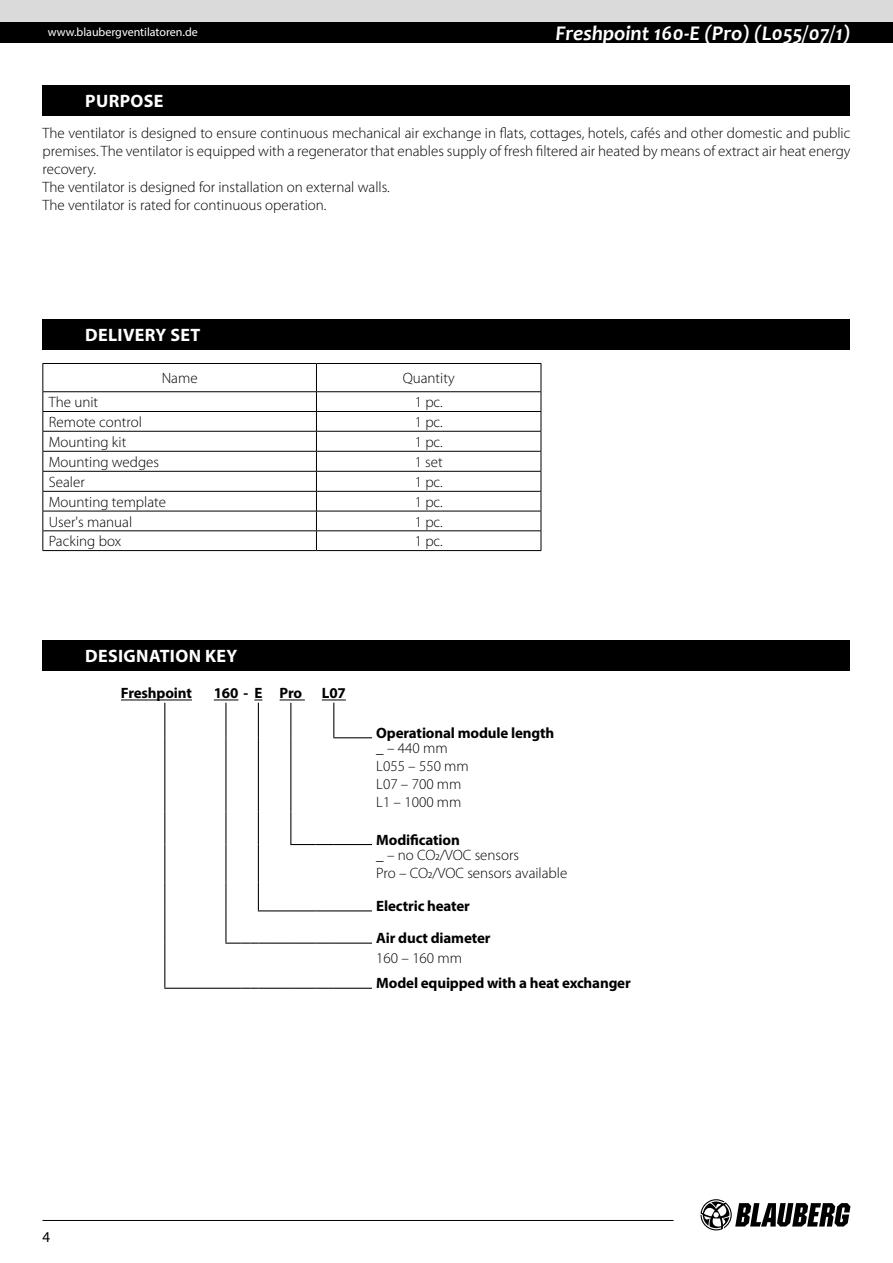
<style>
.page{position:relative;width:893px;height:1263px;background:#fff}
.page>*{position:absolute;margin:0;border:0;box-sizing:border-box;transform-origin:0 0}
.t1{font:italic 700 21px "Candara";color:#fff}
.t2{font:700 18px "Myriad Pro";letter-spacing:.02em;color:#fff}
.t3{font:300 15px/18px "Myriad Pro";color:#000}
.t4{font:700 15px/32.2px "Myriad Pro";letter-spacing:-.01em;color:#000}
.t5{font:15px "Myriad Pro";color:#000}
.t6{font:12px "Myriad Pro";color:#fff}
</style>
<div class="page">
<div style="left:0;top:21px;width:893px;height:22px;background:#000"></div>
<svg style="left:700px;top:1199px;width:150px;height:31px"></svg>
<hr style="left:43px;top:1220px;width:631px;height:1px;background:#000">
<div style="left:0;top:0;width:893px;height:21px;background:#dadada"></div>
<hr style="left:290px;top:703px;width:1px;height:35px;background:#000">
<hr style="left:290px;top:738px;width:1px;height:73px;background:#000">
<hr style="left:290px;top:811px;width:1px;height:33px;background:#000">
<svg style="left:290px;top:844px;width:82px;height:1px"></svg>
<hr style="left:258px;top:703px;width:1px;height:35px;background:#000">
<hr style="left:258px;top:738px;width:1px;height:73px;background:#000">
<hr style="left:258px;top:811px;width:1px;height:33px;background:#000">
<hr style="left:258px;top:844px;width:1px;height:38px;background:#000">
<hr style="left:225px;top:703px;width:1px;height:35px;background:#000">
<hr style="left:225px;top:738px;width:1px;height:73px;background:#000">
<hr style="left:225px;top:811px;width:1px;height:33px;background:#000">
<hr style="left:225px;top:844px;width:1px;height:38px;background:#000">
<svg style="left:225px;top:882px;width:1px;height:29px"></svg>
<hr style="left:225px;top:911px;width:1px;height:31px;background:#000">
<svg style="left:225px;top:942px;width:41px;height:2px"></svg>
<hr style="left:266px;top:942px;width:25px;height:2px;background:#000">
<hr style="left:291px;top:942px;width:25px;height:2px;background:#000">
<svg style="left:316px;top:942px;width:36px;height:2px"></svg>
<hr style="left:352px;top:942px;width:20px;height:2px;background:#000">
<hr style="left:164px;top:703px;width:1px;height:35px;background:#000">
<hr style="left:164px;top:738px;width:1px;height:73px;background:#000">
<hr style="left:164px;top:811px;width:1px;height:33px;background:#000">
<hr style="left:164px;top:844px;width:1px;height:38px;background:#000">
<svg style="left:164px;top:882px;width:1px;height:29px"></svg>
<hr style="left:164px;top:911px;width:1px;height:32px;background:#000">
<svg style="left:164px;top:943px;width:1px;height:45px"></svg>
<hr style="left:164px;top:988px;width:47px;height:1px;background:#000">
<svg style="left:211px;top:988px;width:161px;height:1px"></svg>
<hr style="left:333px;top:703px;width:1px;height:34px;background:#000">
<svg style="left:333px;top:737px;width:39px;height:1px"></svg>
<svg style="left:258px;top:882px;width:114px;height:29px"></svg>
<hr style="left:121px;top:700px;width:71px;height:1px;background:#000">
<svg style="left:214px;top:700px;width:24px;height:1px"></svg>
<svg style="left:280px;top:700px;width:25px;height:1px"></svg>
<svg style="left:322px;top:700px;width:24px;height:1px"></svg>
<hr style="left:43px;top:363px;width:273px;height:1px;background:#000">
<hr style="left:316px;top:363px;width:225px;height:1px;background:#000">
<hr style="left:43px;top:391px;width:273px;height:1px;background:#000">
<hr style="left:316px;top:391px;width:225px;height:1px;background:#000">
<hr style="left:43px;top:411px;width:273px;height:1px;background:#000">
<hr style="left:316px;top:411px;width:225px;height:1px;background:#000">
<hr style="left:43px;top:431px;width:273px;height:1px;background:#000">
<hr style="left:316px;top:431px;width:225px;height:1px;background:#000">
<hr style="left:43px;top:451px;width:273px;height:1px;background:#000">
<hr style="left:316px;top:451px;width:225px;height:1px;background:#000">
<hr style="left:43px;top:471px;width:273px;height:1px;background:#000">
<hr style="left:316px;top:471px;width:225px;height:1px;background:#000">
<hr style="left:43px;top:491px;width:273px;height:1px;background:#000">
<hr style="left:316px;top:491px;width:225px;height:1px;background:#000">
<hr style="left:43px;top:511px;width:273px;height:1px;background:#000">
<hr style="left:316px;top:511px;width:225px;height:1px;background:#000">
<hr style="left:43px;top:530px;width:273px;height:1px;background:#000">
<svg style="left:43px;top:364px;width:1px;height:186px"></svg>
<hr style="left:316px;top:530px;width:225px;height:1px;background:#000">
<svg style="left:316px;top:364px;width:1px;height:186px"></svg>
<svg style="left:541px;top:364px;width:1px;height:186px"></svg>
<hr style="left:43px;top:550px;width:273px;height:1px;background:#000">
<hr style="left:316px;top:550px;width:225px;height:1px;background:#000">
<div style="left:43px;top:319px;width:807px;height:31px;background:#000"></div>
<div style="left:43px;top:640px;width:807px;height:31px;background:#000"></div>
<div style="left:43px;top:85px;width:807px;height:31px;background:#000"></div>
<p class="t6" style="left:48px;top:25px;width:152px">www.blaubergventilatoren.de</p>
<h1 class="t1" style="left:555px;top:20px;width:296px">Freshpoint 160-E (Pro) (L055/07/1)</h1>
<p class="t2" style="left:85px;top:89px;width:80px">PURPOSE</p>
<p class="t3" style="left:43px;top:124px;width:809px">The ventilator is designed to ensure continuous mechanical air exchange in flats, cottages, hotels, cafés and other domestic and public premises. The ventilator is equipped with a regenerator that enables supply of fresh filtered air heated by means of extract air heat energy recovery.<br>The ventilator is designed for installation on external walls.<br>The ventilator is rated for continuous operation.</p>
<p class="t2" style="left:85px;top:323px;width:117px">DELIVERY SET</p>
<p class="t3" style="left:162px;top:369px;width:37px">Name</p>
<p class="t3" style="left:403px;top:369px;width:54px">Quantity</p>
<p class="t3" style="left:49px;top:393px;width:51px">The unit</p>
<p class="t3" style="left:415px;top:393px;width:30px">1 pc.</p>
<p class="t3" style="left:49px;top:413px;width:95px">Remote control</p>
<p class="t3" style="left:415px;top:413px;width:30px">1 pc.</p>
<p class="t3" style="left:49px;top:433px;width:79px">Mounting kit</p>
<p class="t3" style="left:415px;top:433px;width:30px">1 pc.</p>
<p class="t3" style="left:49px;top:453px;width:112px">Mounting wedges</p>
<p class="t3" style="left:415px;top:453px;width:30px">1 set</p>
<p class="t3" style="left:49px;top:473px;width:37px">Sealer</p>
<p class="t3" style="left:415px;top:473px;width:30px">1 pc.</p>
<p class="t3" style="left:49px;top:493px;width:119px">Mounting template</p>
<p class="t3" style="left:415px;top:493px;width:30px">1 pc.</p>
<p class="t3" style="left:49px;top:513px;width:85px">User's manual</p>
<p class="t3" style="left:415px;top:513px;width:30px">1 pc.</p>
<p class="t3" style="left:49px;top:533px;width:74px">Packing box</p>
<p class="t3" style="left:415px;top:533px;width:30px">1 pc.</p>
<p class="t2" style="left:85px;top:644px;width:154px">DESIGNATION KEY</p>
<p class="t4" style="left:121px;top:677px;width:73px">Freshpoint</p>
<p class="t4" style="left:214px;top:677px;width:90px">160 - E Pro</p>
<p class="t4" style="left:322px;top:677px;width:26px">L07</p>
<p class="t4" style="left:376px;top:716px;width:179px">Operational module length</p>
<p class="t3" style="left:376px;top:739px;width:94px">_ – 440 mm<br>L055 – 550 mm<br>L07 – 700 mm<br>L1 – 1000 mm</p>
<p class="t4" style="left:376px;top:823px;width:85px">Modification</p>
<p class="t3" style="left:376px;top:846px;width:193px">_ – no CO2/VOC sensors<br>Pro – CO2/VOC sensors available</p>
<p class="t4" style="left:376px;top:889px;width:116px">Electric heater<br>Air duct diameter</p>
<p class="t3" style="left:376px;top:949px;width:87px">160 – 160 mm</p>
<p class="t4" style="left:376px;top:966px;width:256px">Model equipped with a heat exchanger</p>
<p class="t5" style="left:43px;top:1227px;width:9px">4</p>
</div>
